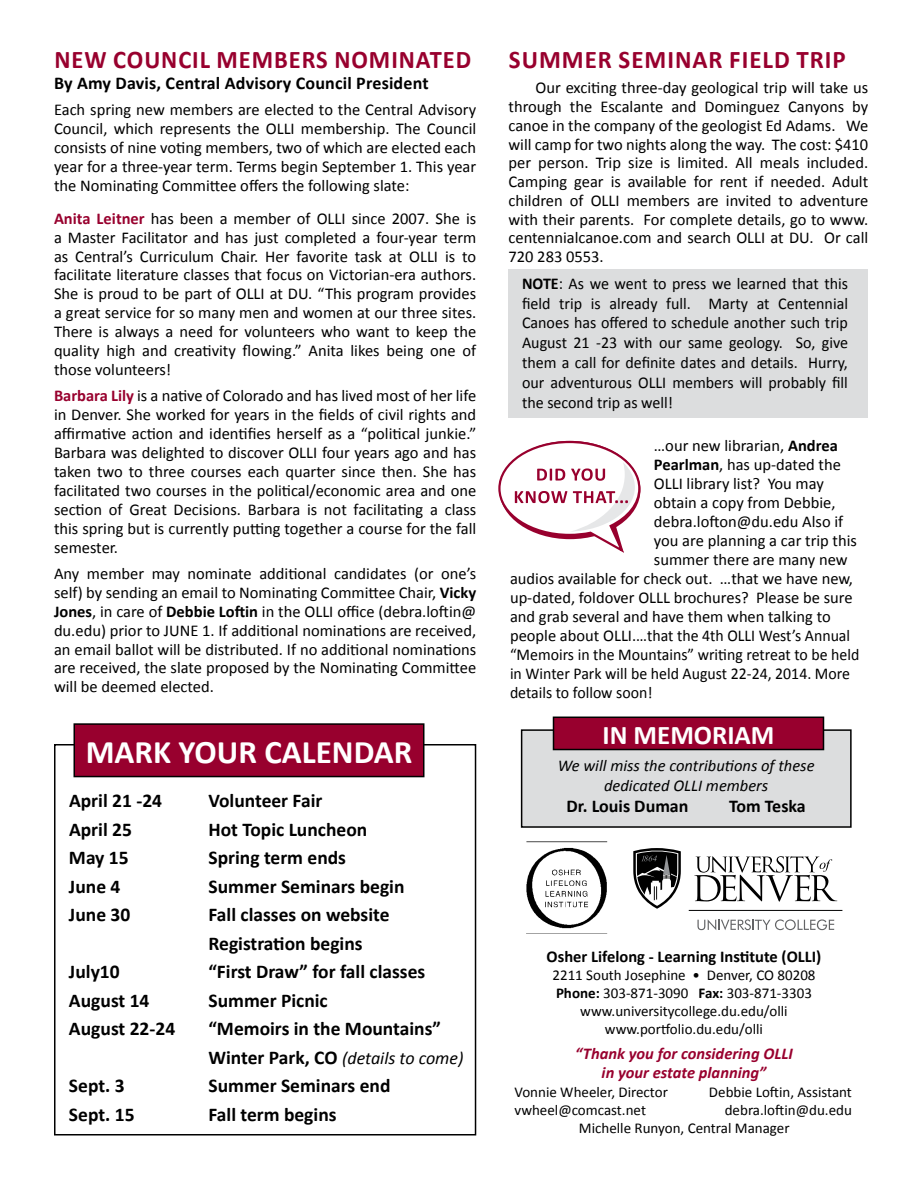
<style>
.page{position:relative;width:918px;height:1188px;background:#fff}
.page>*{position:absolute;margin:0;border:0;box-sizing:border-box;transform-origin:0 0}
.t1{font:700 33px "Calibri";color:#fff}
.t2{font:700 27px "Calibri";color:#fff}
.t3{font:700 25.5px "Calibri";letter-spacing:.04em;color:#98002e;scale:.96 1}
.t4{font:700 25.5px "Calibri";letter-spacing:.04em;color:#98002e}
.t5{font:700 19.5px/28.5px "Calibri";color:#000}
.t6{font:700 18px "Calibri";letter-spacing:.01em;color:#000}
.t7{font:italic 18px "Calibri";color:#000}
.t8{font:16.5px/18.9px "Calibri";color:#000;text-align:justify}
.t9{font:16.5px "Calibri";color:#000;scale:.96 1}
.t10{font:italic 16.5px/19.8px "Calibri";color:#000;text-align:center}
.t11{font:italic 700 16.5px/19.8px "Calibri";color:#98002e;text-align:center}
.t12{font:700 16.5px "Calibri";color:#000}
.t13{font:15px/18px "Calibri";color:#000;text-align:center}
.s1{font-weight:700;color:#98002e}
.s2{font-weight:700}
.s3{font-weight:700;font-style:normal;font-size:19.5px}
</style>
<div class="page">
<div style="left:508px;top:269px;width:360px;height:148px;background:#dcddde"></div>
<img style="left:526px;top:841px;width:82px;height:93px">
<div style="left:54px;top:744px;width:422px;height:392px;border:2px solid #000"></div>
<div style="left:74px;top:724px;width:350px;height:53px;background:#98002e"></div>
<div style="left:74px;top:723px;width:350px;height:54px;border:2px solid #000"></div>
<hr style="left:689px;top:910px;width:153px;height:1px;background:#000">
<svg style="left:697px;top:919px;width:137px;height:11px"></svg>
<svg style="left:694px;top:856px;width:143px;height:46px"></svg>
<svg style="left:633px;top:848px;width:48px;height:61px"></svg>
<div style="left:522px;top:730px;width:329px;height:97px;background:#dcddde"></div>
<div style="left:521px;top:729px;width:331px;height:99px;border:2px solid #000"></div>
<div style="left:554px;top:717px;width:270px;height:33px;background:#98002e"></div>
<div style="left:553px;top:717px;width:271px;height:33px;border:2px solid #000"></div>
<svg style="left:498px;top:440px;width:143px;height:113px"></svg>
<h3 class="t3" style="left:54px;top:43px;width:436px">NEW COUNCIL MEMBERS NOMINATED</h3>
<p class="t6" style="left:54px;top:72px;width:376px">By Amy Davis, Central Advisory Council President</p>
<p class="t8" style="left:54px;top:100px;width:424px">Each spring new members are elected to the Central Advisory Council, which represents the OLLI membership. The Council consists of nine voting members, two of which are elected each year for a three-year term. Terms begin September 1. This year the Nominating Committee offers the following slate:</p>
<p class="t8" style="left:54px;top:209px;width:424px"><span class="s1">Anita Leitner</span> has been a member of OLLI since 2007. She is a Master Facilitator and has just completed a four-year term as Central’s Curriculum Chair. Her favorite task at OLLI is to facilitate literature classes that focus on Victorian-era authors.<br>She is proud to be part of OLLI at DU. “This program provides a great service for so many men and women at our three sites.<br>There is always a need for volunteers who want to keep the quality high and creativity flowing.” Anita likes being one of those volunteers!</p>
<p class="t8" style="left:54px;top:386px;width:424px"><span class="s1">Barbara Lily</span> is a native of Colorado and has lived most of her life in Denver. She worked for years in the fields of civil rights and affirmative action and identifies herself as a “political junkie.” Barbara was delighted to discover OLLI four years ago and has taken two to three courses each quarter since then. She has facilitated two courses in the political/economic area and one section of Great Decisions. Barbara is not facilitating a class this spring but is currently putting together a course for the fall semester.</p>
<p class="t8" style="left:54px;top:564px;width:424px">Any member may nominate additional candidates (or one’s self) by sending an email to Nominating Committee Chair, <span class="s2">Vicky Jones</span>, in care of <span class="s2">Debbie Loftin</span> in the OLLI office (debra.loftin@ du.edu) prior to JUNE 1. If additional nominations are received, an email ballot will be distributed. If no additional nominations are received, the slate proposed by the Nominating Committee will be deemed elected.</p>
<h1 class="t1" style="left:86px;top:731px;width:328px">MARK YOUR CALENDAR</h1>
<p class="t5" style="left:69px;top:787px;width:95px">April 21 -24</p>
<p class="t5" style="left:209px;top:787px;width:115px">Volunteer Fair</p>
<p class="t5" style="left:69px;top:815px;width:64px">April 25</p>
<p class="t5" style="left:209px;top:815px;width:160px">Hot Topic Luncheon</p>
<p class="t5" style="left:69px;top:844px;width:61px">May 15</p>
<p class="t5" style="left:209px;top:844px;width:139px">Spring term ends</p>
<p class="t5" style="left:69px;top:872px;width:53px">June 4</p>
<p class="t5" style="left:209px;top:872px;width:198px">Summer Seminars begin</p>
<p class="t5" style="left:69px;top:901px;width:63px">June 30</p>
<p class="t5" style="left:209px;top:901px;width:182px">Fall classes on website<br>Registration begins</p>
<p class="t5" style="left:69px;top:958px;width:52px">July10</p>
<p class="t5" style="left:209px;top:958px;width:218px">“First Draw” for fall classes</p>
<p class="t5" style="left:69px;top:986px;width:82px">August 14</p>
<p class="t5" style="left:209px;top:986px;width:121px">Summer Picnic</p>
<p class="t5" style="left:69px;top:1015px;width:108px">August 22-24</p>
<p class="t5" style="left:209px;top:1015px;width:234px">“Memoirs in the Mountains”</p>
<p class="t7" style="left:209px;top:1046px;width:257px"><span class="s3">Winter Park, CO</span> (details to come)</p>
<p class="t5" style="left:69px;top:1072px;width:57px">Sept. 3</p>
<p class="t5" style="left:209px;top:1072px;width:183px">Summer Seminars end</p>
<p class="t5" style="left:69px;top:1100px;width:67px">Sept. 15</p>
<p class="t5" style="left:209px;top:1100px;width:130px">Fall term begins</p>
<h3 class="t4" style="left:509px;top:43px;width:338px">SUMMER SEMINAR FIELD TRIP</h3>
<p class="t8" style="left:508px;top:79px;width:361px;text-indent:27px">Our exciting three-day geological trip will take us through the Escalante and Dominguez Canyons by canoe in the company of the geologist Ed Adams. We will camp for two nights along the way. The cost: $410 per person. Trip size is limited. All meals included.<br>Camping gear is available for rent if needed. Adult children of OLLI members are invited to adventure with their parents. For complete details, go to www. centennialcanoe.com and search OLLI at DU. Or call 720 283 0553.</p>
<p class="t8" style="left:522px;top:273px;width:328px;line-height:19.8px"><span class="s2">NOTE</span>: As we went to press we learned that this field trip is already full. Marty at Centennial Canoes has offered to schedule another such trip August 21 -23 with our same geology. So, give them a call for definite dates and details. Hurry, our adventurous OLLI members will probably fill the second trip as well!</p>
<p class="t8" style="left:654px;top:437px;width:185px">…our new librarian, <span class="s2">Andrea</span></p>
<p class="t8" style="left:654px;top:456px;width:189px"><span class="s2">Pearlman</span>, has up-dated the</p>
<p class="t8" style="left:654px;top:474px;width:171px">OLLI library list? You may</p>
<p class="t8" style="left:654px;top:493px;width:183px">obtain a copy from Debbie,</p>
<p class="t8" style="left:654px;top:512px;width:191px">debra.lofton@du.edu Also if</p>
<p class="t8" style="left:654px;top:531px;width:205px">you are planning a car trip this</p>
<p class="t8" style="left:654px;top:550px;width:195px">summer there are many new</p>
<p class="t8" style="left:510px;top:569px;width:345px">audios available for check out. …that we have new,</p>
<p class="t8" style="left:510px;top:588px;width:344px">up-dated, foldover OLLL brochures? Please be sure</p>
<p class="t8" style="left:510px;top:607px;width:322px">and grab several and have them when talking to</p>
<p class="t8" style="left:510px;top:626px;width:342px">people about OLLI.…that the 4th OLLI West’s Annual</p>
<p class="t9" style="left:510px;top:644px;width:365px">“Memoirs in the Mountains” writing retreat to be held</p>
<p class="t9" style="left:510px;top:663px;width:356px">in Winter Park will be held August 22-24, 2014. More</p>
<p class="t9" style="left:510px;top:682px;width:150px">details to follow soon!</p>
<h2 class="t2" style="left:602px;top:717px;width:174px">IN MEMORIAM</h2>
<p class="t10" style="left:558px;top:755px;width:258px">We will miss the contributions of these dedicated OLLI members</p>
<p class="t6" style="left:567px;top:795px;width:123px">Dr. Louis Duman</p>
<p class="t6" style="left:729px;top:795px;width:78px">Tom Teska</p>
<p class="t12" style="left:547px;top:946px;width:276px">Osher Lifelong - Learning Institute (OLLI)</p>
<p class="t13" style="left:552px;top:967px;width:265px">2211 South Josephine • Denver, CO 80208<br><span class="s2">Phone:</span> 303-871-3090 <span class="s2">Fax:</span> 303-871-3303 www.universitycollege.du.edu/olli www.portfolio.du.edu/olli</p>
<p class="t11" style="left:575px;top:1043px;width:219px">“Thank you for considering OLLI in your estate planning”</p>
<p class="t13" style="left:514px;top:1083px;width:155px;text-align:left">Vonnie Wheeler, Director vwheel@comcast.net</p>
<p class="t13" style="left:709px;top:1083px;width:145px;text-align:right">Debbie Loftin, Assistant debra.loftin@du.edu</p>
<p class="t13" style="left:579px;top:1119px;width:212px">Michelle Runyon, Central Manager</p>
</div>
